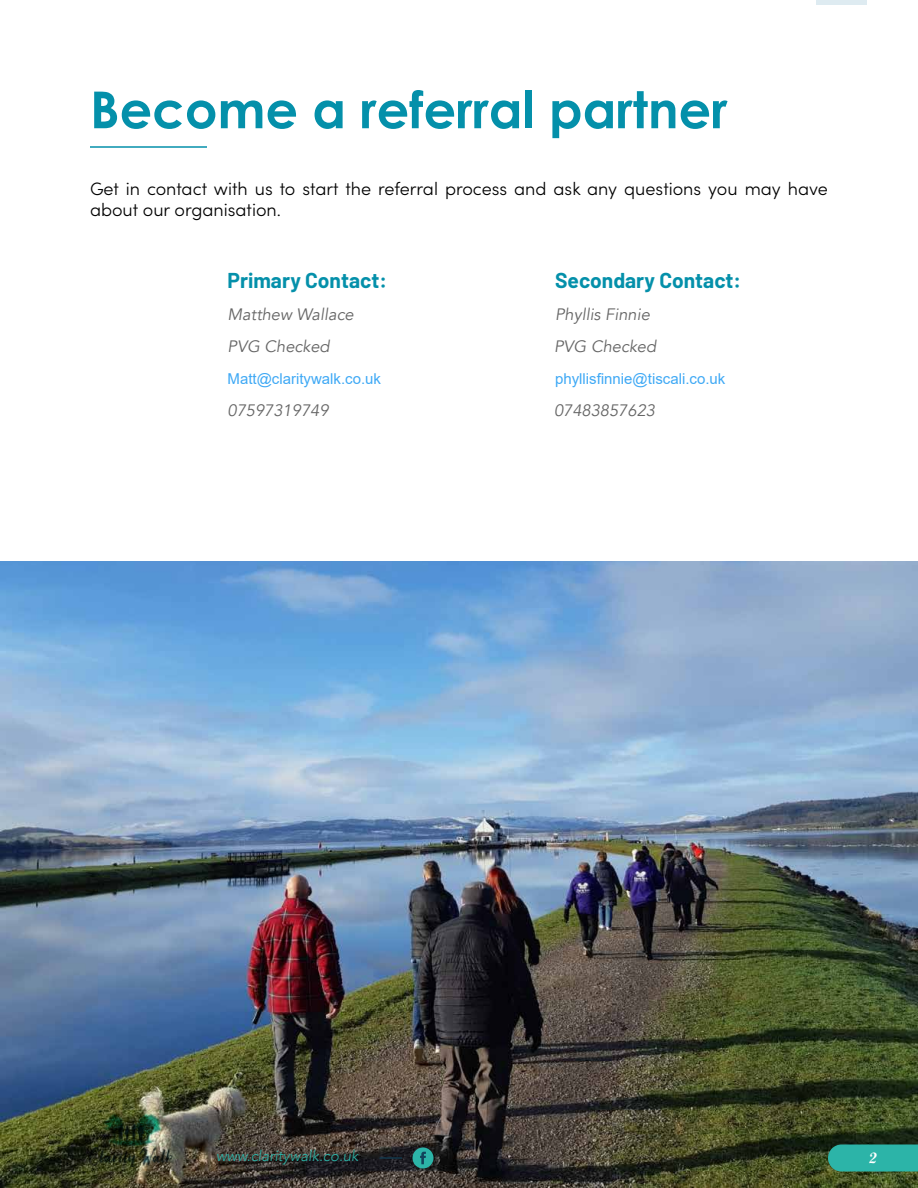
<style>
.page{position:relative;width:918px;height:1188px;background:#fff}
.page>*{position:absolute;margin:0;border:0;box-sizing:border-box;transform-origin:0 0}
.t1{font:700 51px "Century Gothic";color:#0490aa}
.t2{font:700 21px "Barlow";color:#0490aa}
.t3{font:300 18px/21.6px "Sofia Pro";color:#000}
.t4{font:italic 16.5px "Avenir";color:#666}
.t5{font:15px "Arial";color:#3fa9f5}
.t6{font:italic 300 15px "Avenir";color:#2cb4a8}
.t7{font:15px "Script MT Bold";color:#fff}
</style>
<div class="page">
<hr style="left:90px;top:146px;width:117px;height:2px;background:#0490aa">
<img style="left:0;top:561px;width:918px;height:627px">
<svg style="left:828px;top:1144px;width:90px;height:28px;background:#2cac9e"></svg>
<img style="left:83px;top:1110px;width:98px;height:57px">
<hr style="left:380px;top:1157px;width:22px;height:2px;background:#11435a">
<div style="left:412px;top:1148px;width:22px;height:20px;background:#2cb4a8;border-radius:50%"></div>
<svg style="left:420px;top:1152px;width:6px;height:12px"></svg>
<hr style="left:816px;top:0;width:51px;height:4px;background:#deebf1">
<h1 class="t1" style="left:90px;top:71px;width:639px">Become a referral partner</h1>
<p class="t3" style="left:90px;top:177px;width:740px">Get in contact with us to start the referral process and ask any questions you may have about our organisation.</p>
<p class="t2" style="left:228px;top:265px;width:161px">Primary Contact:</p>
<p class="t2" style="left:555px;top:265px;width:188px">Secondary Contact:</p>
<p class="t4" style="left:228px;top:305px;width:128px">Matthew Wallace</p>
<p class="t4" style="left:555px;top:305px;width:96px">Phyllis Finnie</p>
<p class="t4" style="left:228px;top:337px;width:104px">PVG Checked</p>
<p class="t4" style="left:554px;top:337px;width:104px">PVG Checked</p>
<p class="t5" style="left:228px;top:368px;width:155px">Matt@claritywalk.co.uk</p>
<p class="t5" style="left:555px;top:368px;width:172px">phyllisfinnie@tiscali.co.uk</p>
<p class="t4" style="left:228px;top:400px;width:102px">07597319749</p>
<p class="t4" style="left:554px;top:400px;width:102px">07483857623</p>
<p class="t6" style="left:216px;top:1147px;width:144px">www.claritywalk.co.uk</p>
<p class="t7" style="left:869px;top:1149px;width:9px">2</p>
</div>
